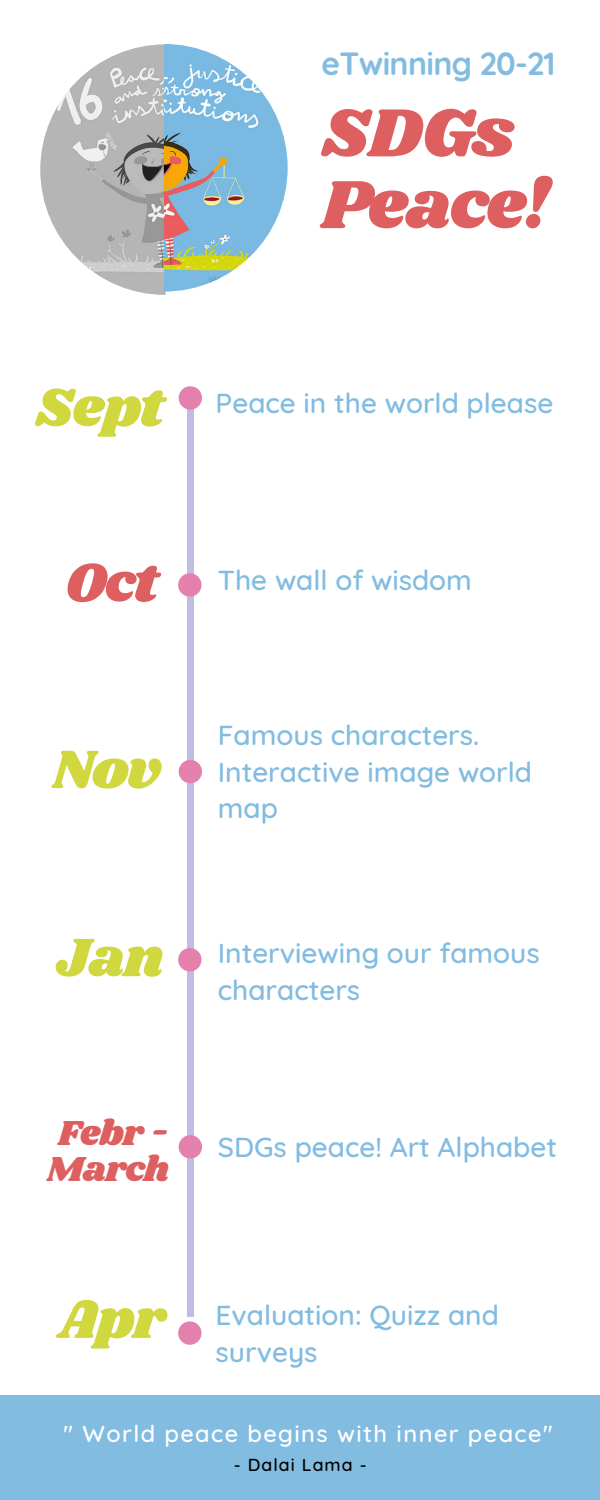
<style>
.page{position:relative;width:600px;height:1500px;background:#fff}
.page>*{position:absolute;margin:0;border:0;box-sizing:border-box;transform-origin:0 0}
.t1{font:70.5px/71.7px "Shrikhand";letter-spacing:-.025em;color:#de5f5f}
.t2{font:56px "Shrikhand";letter-spacing:-.025em;color:#d1d73f}
.t3{font:56px "Shrikhand";color:#de5f5f}
.t4{font:36px/36px "Shrikhand";letter-spacing:-.025em;color:#de5f5f;text-align:center}
.t5{font:700 32px "Quicksand";letter-spacing:-.02em;color:#82bce1}
.t6{font:500 28px/36.8px "Quicksand";color:#82bce1}
.t7{font:500 23.6px "Quicksand";letter-spacing:.06em;color:#fff}
.t8{font:500 17.7px "Quicksand";letter-spacing:.06em;color:#000}
</style>
<div class="page">
<img style="left:40px;top:44px;width:126px;height:251px">
<img style="left:164px;top:44px;width:124px;height:248px">
<div style="left:0;top:1395px;width:600px;height:105px;background:#82bce1"></div>
<div style="left:188px;top:399px;width:6px;height:918px;background:#c1bce3"></div>
<svg style="left:179px;top:1135px;width:23px;height:24px"></svg>
<svg style="left:179px;top:386px;width:23px;height:24px"></svg>
<svg style="left:178px;top:573px;width:24px;height:24px"></svg>
<svg style="left:179px;top:760px;width:23px;height:23px"></svg>
<svg style="left:178px;top:948px;width:24px;height:23px"></svg>
<svg style="left:178px;top:1321px;width:24px;height:24px"></svg>
<p class="t5" style="left:321px;top:43px;width:235px">eTwinning 20-21</p>
<h1 class="t1" style="left:321px;top:100px;width:229px">SDGs<br>Peace!</h1>
<h2 class="t2" style="left:35px;top:369px;width:130px">Sept</h2>
<p class="t6" style="left:216px;top:384px;width:339px">Peace in the world please</p>
<h2 class="t3" style="left:65px;top:544px;width:94px">Oct</h2>
<p class="t6" style="left:218px;top:561px;width:256px">The wall of wisdom</p>
<h2 class="t2" style="left:53px;top:731px;width:110px">Nov</h2>
<h2 class="t2" style="left:57px;top:919px;width:108px">Jan</h2>
<p class="t4" style="left:46px;top:1116px;width:125px">Febr -<br>March</p>
<h2 class="t2" style="left:58px;top:1280px;width:109px">Apr</h2>
<p class="t6" style="left:218px;top:716px;width:316px">Famous characters.<br>Interactive image world map</p>
<p class="t6" style="left:218px;top:934px;width:324px">Interviewing our famous characters</p>
<p class="t6" style="left:218px;top:1128px;width:341px">SDGs peace! Art Alphabet</p>
<p class="t6" style="left:216px;top:1296px;width:285px">Evaluation: Quizz and surveys</p>
<p class="t7" style="left:64px;top:1419px;width:491px">" World peace begins with inner peace"</p>
<p class="t8" style="left:234px;top:1453px;width:134px">- Dalai Lama -</p>
</div>
